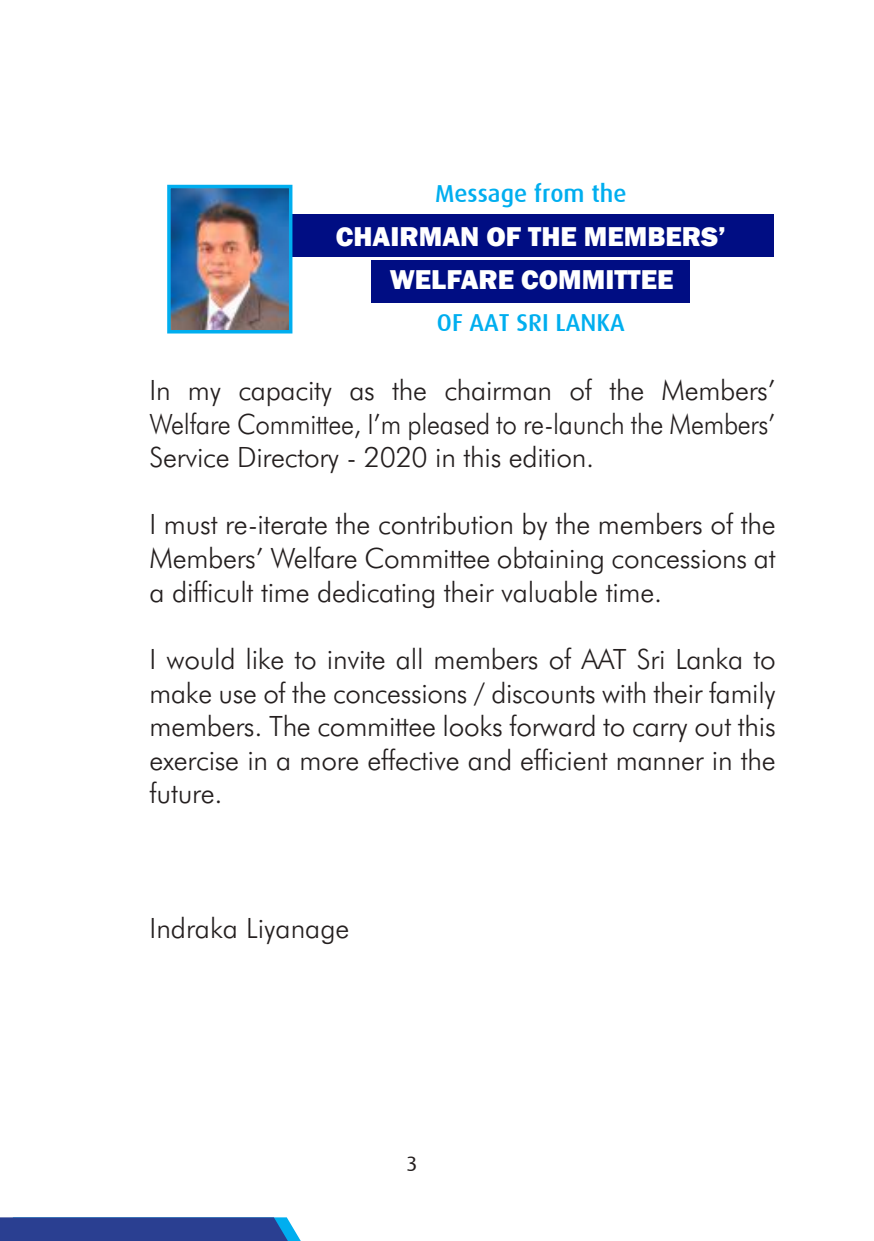
<style>
.page{position:relative;width:874px;height:1241px;background:#fff}
.page>*{position:absolute;margin:0;border:0;box-sizing:border-box;transform-origin:0 0}
.t1{font:300 28px/33.6px "Futura BT";letter-spacing:-.01em;color:#241f1f;text-align:justify}
.t2{font:800 28px/42.7px "Franklin Gothic";color:#fff;text-align:center}
.t3{font:500 24.5px "Dax";color:#00aeef}
.t4{font:21px "Dax";color:#241f1f}
</style>
<div class="page">
<svg style="left:0;top:1217px;width:300px;height:23px"></svg>
<div style="left:287px;top:214px;width:486px;height:42px;background:#000d83"></div>
<div style="left:371px;top:260px;width:318px;height:42px;background:#000d83"></div>
<img style="left:172px;top:190px;width:115px;height:138px">
<div style="left:167px;top:185px;width:125px;height:148px;border:4px solid #00aeef"></div>
<p class="t3" style="left:435px;top:180px;width:193px">Message from the</p>
<p class="t2" style="left:336px;top:215px;width:391px">CHAIRMAN OF THE MEMBERS’<br>WELFARE COMMITTEE</p>
<p class="t3" style="left:436px;top:309px;width:189px">OF AAT SRI LANKA</p>
<p class="t1" style="left:149px;top:373px;width:627px">In my capacity as the chairman of the Members’ Welfare Committee, I’m pleased to re-launch the Members’ Service Directory - 2020 in this edition.</p>
<p class="t1" style="left:149px;top:507px;width:627px">I must re-iterate the contribution by the members of the Members’ Welfare Committee obtaining concessions at a difficult time dedicating their valuable time.</p>
<p class="t1" style="left:149px;top:641px;width:627px">I would like to invite all members of AAT Sri Lanka to make use of the concessions / discounts with their family members. The committee looks forward to carry out this exercise in a more effective and efficient manner in the future.</p>
<p class="t1" style="left:149px;top:910px;width:201px">Indraka Liyanage</p>
<p class="t4" style="left:406px;top:1151px;width:13px">3</p>
</div>
